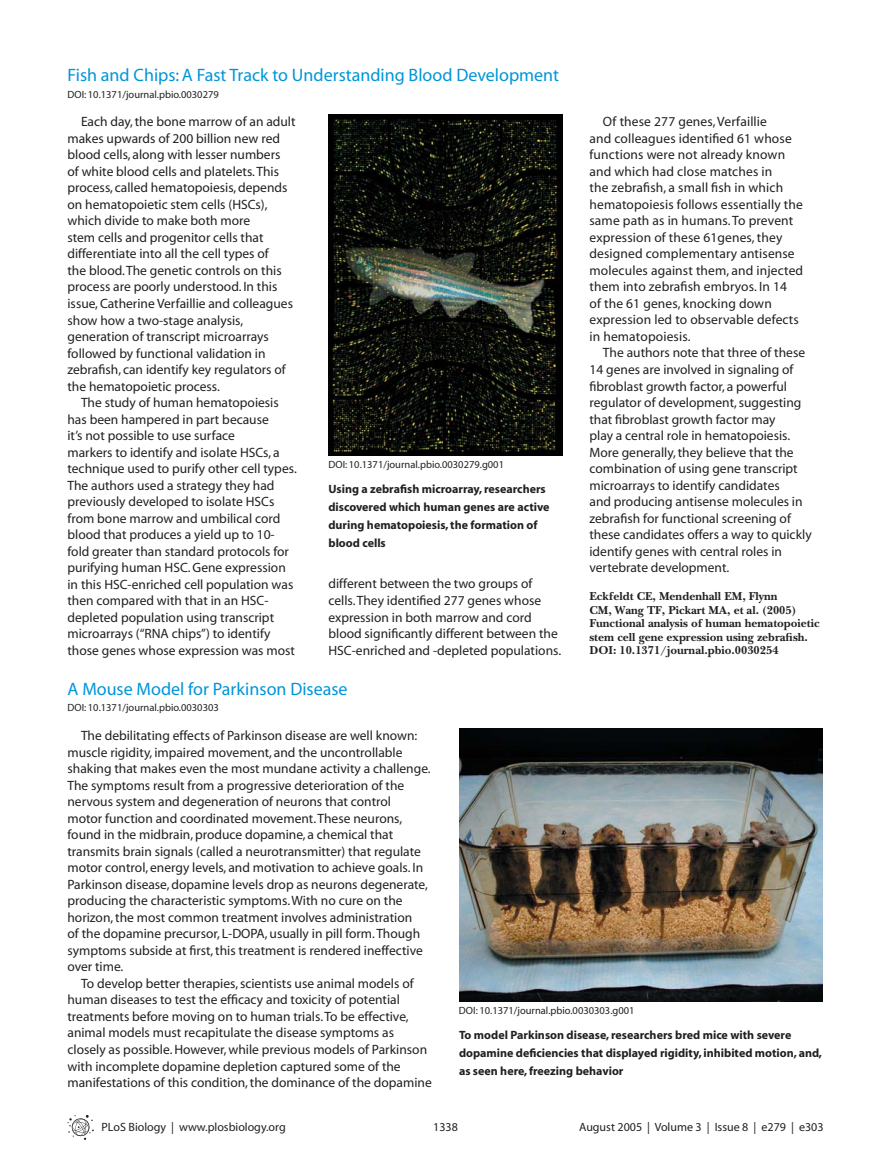
<style>
.page{position:relative;width:891px;height:1175px;background:#fff}
.page>*{position:absolute;margin:0;border:0;box-sizing:border-box;transform-origin:0 0}
.t1{font:18px "Myriad";color:#0095da}
.t2{font:13.5px/16.5px "Myriad";color:#231f20}
.t3{font:700 12px/18px "Myriad";color:#231f20}
.t4{font:700 12px/13.5px "PLB Iserif";color:#231f20}
.t5{font:12px "Myriad";color:#231f20}
.t6{font:10.5px "Myriad";color:#231f20}
</style>
<div class="page">
<svg style="left:68px;top:1115px;width:26px;height:24px"></svg>
<img style="left:328px;top:115px;width:234px;height:340px">
<img style="left:459px;top:728px;width:364px;height:273px">
<h1 class="t1" style="left:68px;top:68px;width:493px">Fish and Chips: A Fast Track to Understanding Blood Development</h1>
<p class="t6" style="left:68px;top:90px;width:153px">DOI: 10.1371/journal.pbio.0030279</p>
<p class="t2" style="left:68px;top:115px;width:230px;text-indent:14px">Each day, the bone marrow of an adult makes upwards of 200 billion new red blood cells, along with lesser numbers<br>of white blood cells and platelets. This process, called hematopoiesis, depends on hematopoietic stem cells (HSCs), which divide to make both more<br>stem cells and progenitor cells that differentiate into all the cell types of<br>the blood. The genetic controls on this process are poorly understood. In this issue, Catherine Verfaillie and colleagues show how a two-stage analysis, generation of transcript microarrays followed by functional validation in zebrafish, can identify key regulators of the hematopoietic process.</p>
<p class="t2" style="left:68px;top:395px;width:231px;text-indent:14px">The study of human hematopoiesis has been hampered in part because<br>it’s not possible to use surface<br>markers to identify and isolate HSCs, a technique used to purify other cell types.<br>The authors used a strategy they had previously developed to isolate HSCs from bone marrow and umbilical cord blood that produces a yield up to 10- fold greater than standard protocols for purifying human HSC. Gene expression in this HSC-enriched cell population was then compared with that in an HSC&shy;depleted population using transcript microarrays (“RNA chips”) to identify those genes whose expression was most</p>
<p class="t6" style="left:328px;top:460px;width:177px">DOI: 10.1371/journal.pbio.0030279.g001</p>
<p class="t3" style="left:328px;top:481px;width:223px">Using a zebrafish microarray, researchers discovered which human genes are active during hematopoiesis, the formation of blood cells</p>
<p class="t2" style="left:328px;top:577px;width:234px">different between the two groups of cells. They identified 277 genes whose expression in both marrow and cord blood significantly different between the HSC-enriched and -depleted populations.</p>
<h1 class="t1" style="left:68px;top:682px;width:282px">A Mouse Model for Parkinson Disease</h1>
<p class="t6" style="left:68px;top:704px;width:153px">DOI: 10.1371/journal.pbio.0030303</p>
<p class="t2" style="left:589px;top:115px;width:215px;text-indent:14px">Of these 277 genes, Verfaillie<br>and colleagues identified 61 whose functions were not already known and which had close matches in<br>the zebrafish, a small fish in which hematopoiesis follows essentially the same path as in humans. To prevent expression of these 61genes, they designed complementary antisense molecules against them, and injected them into zebrafish embryos. In 14<br>of the 61 genes, knocking down expression led to observable defects in hematopoiesis.</p>
<p class="t2" style="left:589px;top:346px;width:224px;text-indent:14px">The authors note that three of these 14 genes are involved in signaling of fibroblast growth factor, a powerful regulator of development, suggesting that fibroblast growth factor may<br>play a central role in hematopoiesis.<br>More generally, they believe that the combination of using gene transcript microarrays to identify candidates<br>and producing antisense molecules in zebrafish for functional screening of these candidates offers a way to quickly identify genes with central roles in vertebrate development.</p>
<p class="t4" style="left:590px;top:591px;width:232px">Eckfeldt CE, Mendenhall EM, Flynn<br>CM, Wang TF, Pickart MA, et al. (2005)<br>Functional analysis of human hematopoietic stem cell gene expression using zebrafish.<br>DOI: 10.1371/journal.pbio.0030254</p>
<p class="t2" style="left:68px;top:728px;width:365px;text-indent:14px">The debilitating effects of Parkinson disease are well known: muscle rigidity, impaired movement, and the uncontrollable shaking that makes even the most mundane activity a challenge.<br>The symptoms result from a progressive deterioration of the nervous system and degeneration of neurons that control<br>motor function and coordinated movement. These neurons, found in the midbrain, produce dopamine, a chemical that transmits brain signals (called a neurotransmitter) that regulate motor control, energy levels, and motivation to achieve goals. In Parkinson disease, dopamine levels drop as neurons degenerate, producing the characteristic symptoms. With no cure on the horizon, the most common treatment involves administration<br>of the dopamine precursor, L-DOPA, usually in pill form. Though symptoms subside at first, this treatment is rendered ineffective over time.</p>
<p class="t2" style="left:68px;top:976px;width:366px;text-indent:14px">To develop better therapies, scientists use animal models of human diseases to test the efficacy and toxicity of potential treatments before moving on to human trials. To be effective, animal models must recapitulate the disease symptoms as closely as possible. However, while previous models of Parkinson with incomplete dopamine depletion captured some of the manifestations of this condition, the dominance of the dopamine</p>
<p class="t6" style="left:459px;top:1006px;width:177px">DOI: 10.1371/journal.pbio.0030303.g001</p>
<p class="t3" style="left:459px;top:1027px;width:364px">To model Parkinson disease, researchers bred mice with severe dopamine deficiencies that displayed rigidity, inhibited motion, and, as seen here, freezing behavior</p>
<p class="t5" style="left:102px;top:1122px;width:186px">PLoS Biology | www.plosbiology.org</p>
<p class="t5" style="left:433px;top:1122px;width:26px">1338</p>
<p class="t5" style="left:579px;top:1122px;width:246px">August 2005 | Volume 3 | Issue 8 | e279 | e303</p>
</div>
